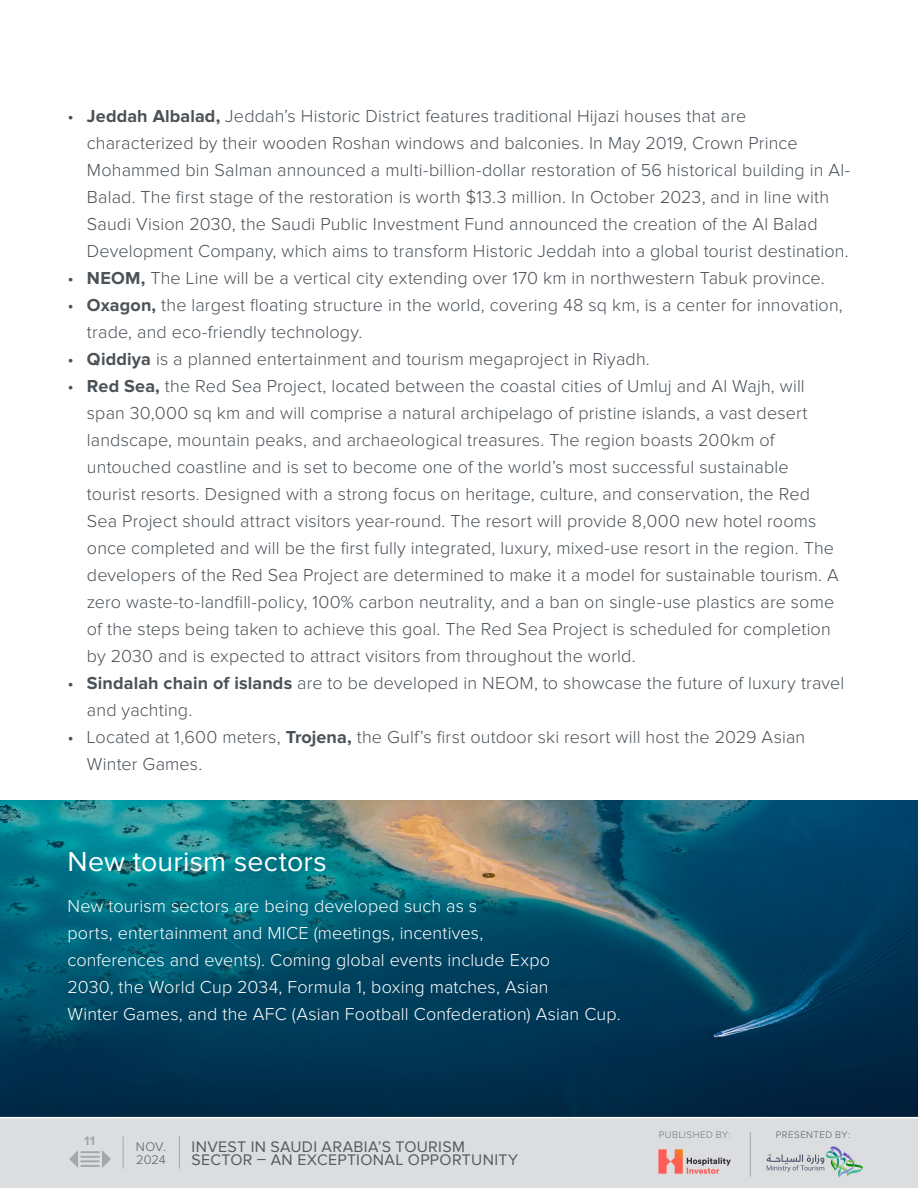
<style>
.page{position:relative;width:918px;height:1188px;background:#fff}
.page>*{position:absolute;margin:0;border:0;box-sizing:border-box;transform-origin:0 0}
.t1{font:28.5px "Proxima Nova";letter-spacing:.005em;color:#fff}
.t2{font:300 18px/27px "Proxima Nova";letter-spacing:.005em;color:#4a5157}
.t3{font:300 18px/27px "Proxima Nova";letter-spacing:.005em;color:#fff}
.t4{font:15.9px/13.5px "Proxima Nova";letter-spacing:.02em;color:#58595b}
.t5{font:300 12.9px/13.5px "Proxima Nova";color:#58595b}
.t6{font:700 12.9px "Proxima Nova";color:#a4a8ab}
.t7{font:300 9.75px "Proxima Nova";letter-spacing:.045em;color:#6e7479}
.t8{font:300 9.75px "Proxima Nova";letter-spacing:.045em;color:#58595b}
.s1{font-weight:700}
</style>
<div class="page">
<img style="left:0;top:800px;width:918px;height:317px">
<div style="left:0;top:1118px;width:918px;height:70px;background:#dcddde"></div>
<hr style="left:750px;top:1132px;width:1px;height:45px;background:#a4a8ab">
<hr style="left:123px;top:1136px;width:1px;height:33px;background:#a4a8ab">
<hr style="left:179px;top:1136px;width:1px;height:33px;background:#a4a8ab">
<svg style="left:658px;top:1149px;width:73px;height:25px;background:#d9ada9"></svg>
<svg style="left:767px;top:1146px;width:96px;height:32px;background:#c1cbcb"></svg>
<hr style="left:80px;top:1151px;width:20px;height:2px;background:#a4a8ab">
<hr style="left:80px;top:1156px;width:20px;height:2px;background:#a4a8ab">
<hr style="left:80px;top:1160px;width:20px;height:2px;background:#a4a8ab">
<hr style="left:80px;top:1165px;width:20px;height:2px;background:#a4a8ab">
<svg style="left:69px;top:1150px;width:9px;height:18px"></svg>
<svg style="left:102px;top:1150px;width:9px;height:18px"></svg>
<p class="t2" style="left:87px;top:103px;width:765px;text-indent:-19px">• <span class="s1">Jeddah Albalad,</span> Jeddah’s Historic District features traditional Hijazi houses that are characterized by their wooden Roshan windows and balconies. In May 2019, Crown Prince Mohammed bin Salman announced a multi-billion-dollar restoration of 56 historical building in Al-Balad. The first stage of the restoration is worth $13.3 million. In October 2023, and in line with Saudi Vision 2030, the Saudi Public Investment Fund announced the creation of the Al Balad Development Company, which aims to transform Historic Jeddah into a global tourist destination.</p>
<p class="t2" style="left:67px;top:265px;width:759px">• <span class="s1">NEOM,</span> The Line will be a vertical city extending over 170 km in northwestern Tabuk province.</p>
<p class="t2" style="left:87px;top:292px;width:757px;text-indent:-19px">• <span class="s1">Oxagon,</span> the largest floating structure in the world, covering 48 sq km, is a center for innovation, trade, and eco-friendly technology.</p>
<p class="t2" style="left:68px;top:346px;width:584px">• <span class="s1">Qiddiya</span> is a planned entertainment and tourism megaproject in Riyadh.</p>
<p class="t2" style="left:87px;top:373px;width:753px;text-indent:-19px">• <span class="s1">Red Sea,</span> the Red Sea Project, located between the coastal cities of Umluj and Al Wajh, will span 30,000 sq km and will comprise a natural archipelago of pristine islands, a vast desert landscape, mountain peaks, and archaeological treasures. The region boasts 200km of untouched coastline and is set to become one of the world’s most successful sustainable tourist resorts. Designed with a strong focus on heritage, culture, and conservation, the Red Sea Project should attract visitors year-round. The resort will provide 8,000 new hotel rooms once completed and will be the first fully integrated, luxury, mixed-use resort in the region. The developers of the Red Sea Project are determined to make it a model for sustainable tourism. A zero waste-to-landfill-policy, 100% carbon neutrality, and a ban on single-use plastics are some of the steps being taken to achieve this goal. The Red Sea Project is scheduled for completion by 2030 and is expected to attract visitors from throughout the world.</p>
<p class="t2" style="left:87px;top:670px;width:759px;text-indent:-19px">• <span class="s1">Sindalah chain of islands</span> are to be developed in NEOM, to showcase the future of luxury travel and yachting.</p>
<p class="t2" style="left:87px;top:724px;width:720px;text-indent:-19px">• Located at 1,600 meters, <span class="s1">Trojena,</span> the Gulf’s first outdoor ski resort will host the 2029 Asian<br>Winter Games.</p>
<h1 class="t1" style="left:68px;top:846px;width:261px">New tourism sectors</h1>
<p class="t3" style="left:68px;top:893px;width:555px">New tourism sectors are being developed such as s<br>ports, entertainment and MICE (meetings, incentives,<br>conferences and events). Coming global events include Expo<br>2030, the World Cup 2034, Formula 1, boxing matches, Asian<br>Winter Games, and the AFC (Asian Football Confederation) Asian Cup.</p>
<p class="t6" style="left:84px;top:1134px;width:12px">11</p>
<p class="t5" style="left:136px;top:1140px;width:31px">NOV.<br>2024</p>
<p class="t4" style="left:192px;top:1140px;width:328px">INVEST IN SAUDI ARABIA’S TOURISM<br>SECTOR – AN EXCEPTIONAL OPPORTUNITY</p>
<p class="t7" style="left:659px;top:1130px;width:73px">PUBLISHED BY:</p>
<p class="t8" style="left:776px;top:1130px;width:75px">PRESENTED BY:</p>
</div>
